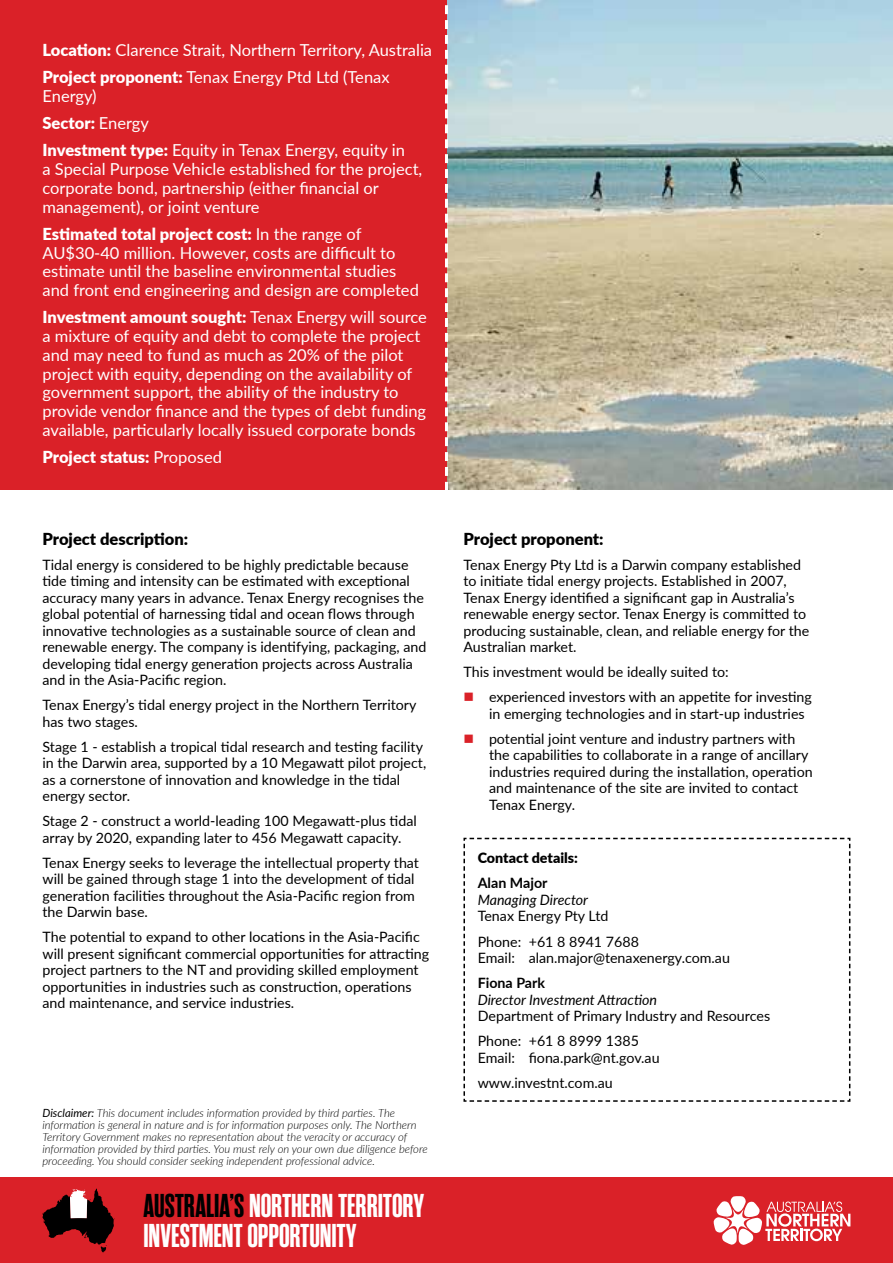
<style>
.page{position:relative;width:893px;height:1263px;background:#fff}
.page>*{position:absolute;margin:0;border:0;box-sizing:border-box;transform-origin:0 0}
.t1{font:700 33px/30px "Rama Gothic M";color:#fff}
.t2{font:16.5px/18.8px "Lato";color:#fff}
.t3{font:900 16.5px "Lato";color:#000}
.t4{font:900 16.5px "Lato";color:#fff}
.t5{font:14.25px/16.5px "Lato";color:#000}
.t6{font:italic 14.25px "Lato";color:#000}
.t7{font:700 14.25px "Lato";color:#000}
.t8{font:900 14.25px "Lato";color:#000}
.t9{font:italic 300 11.25px/12px "Lato";color:#000}
.s1{font-weight:900}
.s2{font-weight:400}
.s3{color:#000}
.s4{color:#da2128}
</style>
<div class="page">
<div style="left:0;top:1178px;width:893px;height:85px;background:#da2128"></div>
<img style="left:448px;top:0;width:445px;height:489px">
<div style="left:0;top:0;width:446px;height:489px;background:#da2128"></div>
<svg style="left:445px;top:0;width:3px;height:489px"></svg>
<svg style="left:43px;top:1188px;width:71px;height:64px"></svg>
<svg style="left:714px;top:1196px;width:136px;height:49px"></svg>
<svg style="left:463px;top:837px;width:388px;height:265px"></svg>
<p class="t2" style="left:43px;top:35px;width:391px;line-height:27.3px"><span class="s1">Location:</span> Clarence Strait, Northern Territory, Australia<br><span class="s1">Project proponent:</span> Tenax Energy Ptd Ltd (Tenax</p>
<p class="t2" style="left:43px;top:81px;width:364px;line-height:27.3px">Energy)<br><span class="s1">Sector:</span> Energy<br><span class="s1">Investment type:</span> Equity in Tenax Energy, equity in</p>
<p class="t2" style="left:43px;top:159px;width:381px">a Special Purpose Vehicle established for the project, corporate bond, partnership (either financial or management), or joint venture</p>
<p class="t2" style="left:43px;top:224px;width:378px"><span class="s1">Estimated total project cost:</span> In the range of AU$30-40 million. However, costs are difficult to estimate until the baseline environmental studies and front end engineering and design are completed</p>
<p class="t2" style="left:43px;top:307px;width:386px"><span class="s1">Investment amount sought:</span> Tenax Energy will source a mixture of equity and debt to complete the project and may need to fund as much as 20% of the pilot project with equity, depending on the availability of government support, the ability of the industry to provide vendor finance and the types of debt funding available, particularly locally issued corporate bonds</p>
<p class="t4" style="left:43px;top:445px;width:181px">Project status: <span class="s2">Proposed</span></p>
<p class="t3" style="left:43px;top:526px;width:147px">Project description:</p>
<p class="t5" style="left:43px;top:556px;width:385px">Tidal energy is considered to be highly predictable because tide timing and intensity can be estimated with exceptional accuracy many years in advance. Tenax Energy recognises the global potential of harnessing tidal and ocean flows through innovative technologies as a sustainable source of clean and renewable energy. The company is identifying, packaging, and developing tidal energy generation projects across Australia and in the Asia-Pacific region.</p>
<p class="t5" style="left:43px;top:696px;width:375px">Tenax Energy’s tidal energy project in the Northern Territory has two stages.</p>
<p class="t5" style="left:43px;top:738px;width:385px">Stage 1 - establish a tropical tidal research and testing facility in the Darwin area, supported by a 10 Megawatt pilot project, as a cornerstone of innovation and knowledge in the tidal energy sector.</p>
<p class="t5" style="left:43px;top:812px;width:376px">Stage 2 - construct a world-leading 100 Megawatt-plus tidal array by 2020, expanding later to 456 Megawatt capacity.</p>
<p class="t5" style="left:43px;top:854px;width:378px">Tenax Energy seeks to leverage the intellectual property that will be gained through stage 1 into the development of tidal generation facilities throughout the Asia-Pacific region from the Darwin base.</p>
<p class="t5" style="left:43px;top:928px;width:388px">The potential to expand to other locations in the Asia-Pacific will present significant commercial opportunities for attracting project partners to the NT and providing skilled employment opportunities in industries such as construction, operations and maintenance, and service industries.</p>
<p class="t9" style="left:43px;top:1107px;width:387px"><span class="s2">Disclaimer:</span> This document includes information provided by third parties. The information is general in nature and is for information purposes only. The Northern Territory Government makes no representation about the veracity or accuracy of information provided by third parties. You must rely on your own due diligence before proceeding. You should consider seeking independent professional advice.</p>
<h1 class="t1" style="left:144px;top:1191px;width:282px"><span class="s3">AUSTRALIA’S</span> NORTHERN TERRITORY<br>INVESTMENT OPPORTUNITY</h1>
<p class="t3" style="left:463px;top:526px;width:142px">Project proponent:</p>
<p class="t5" style="left:463px;top:556px;width:347px">Tenax Energy Pty Ltd is a Darwin company established to initiate tidal energy projects. Established in 2007, Tenax Energy identified a significant gap in Australia’s renewable energy sector. Tenax Energy is committed to producing sustainable, clean, and reliable energy for the Australian market.</p>
<p class="t5" style="left:463px;top:663px;width:267px">This investment would be ideally suited to:</p>
<p class="t5" style="left:489px;top:688px;width:324px;text-indent:-26px"><span class="s4">■</span> experienced investors with an appetite for investing in emerging technologies and in start-up industries</p>
<p class="t5" style="left:489px;top:730px;width:325px;text-indent:-26px"><span class="s4">■</span> potential joint venture and industry partners with the capabilities to collaborate in a range of ancillary industries required during the installation, operation and maintenance of the site are invited to contact Tenax Energy.</p>
<p class="t8" style="left:478px;top:847px;width:102px">Contact details:</p>
<p class="t7" style="left:478px;top:873px;width:71px">Alan Major</p>
<p class="t6" style="left:478px;top:890px;width:112px">Managing Director</p>
<p class="t5" style="left:478px;top:903px;width:163px;line-height:25px">Tenax Energy Pty Ltd<br>Phone: +61 8 8941 7688</p>
<p class="t5" style="left:478px;top:949px;width:254px">Email: alan.major@tenaxenergy.com.au</p>
<p class="t7" style="left:478px;top:972px;width:69px">Fiona Park</p>
<p class="t6" style="left:478px;top:989px;width:181px">Director Investment Attraction</p>
<p class="t5" style="left:478px;top:1003px;width:294px;line-height:25px">Department of Primary Industry and Resources<br>Phone: +61 8 8999 1385</p>
<p class="t5" style="left:478px;top:1044px;width:183px;line-height:25px">Email: fiona.park@nt.gov.au www.investnt.com.au</p>
</div>
